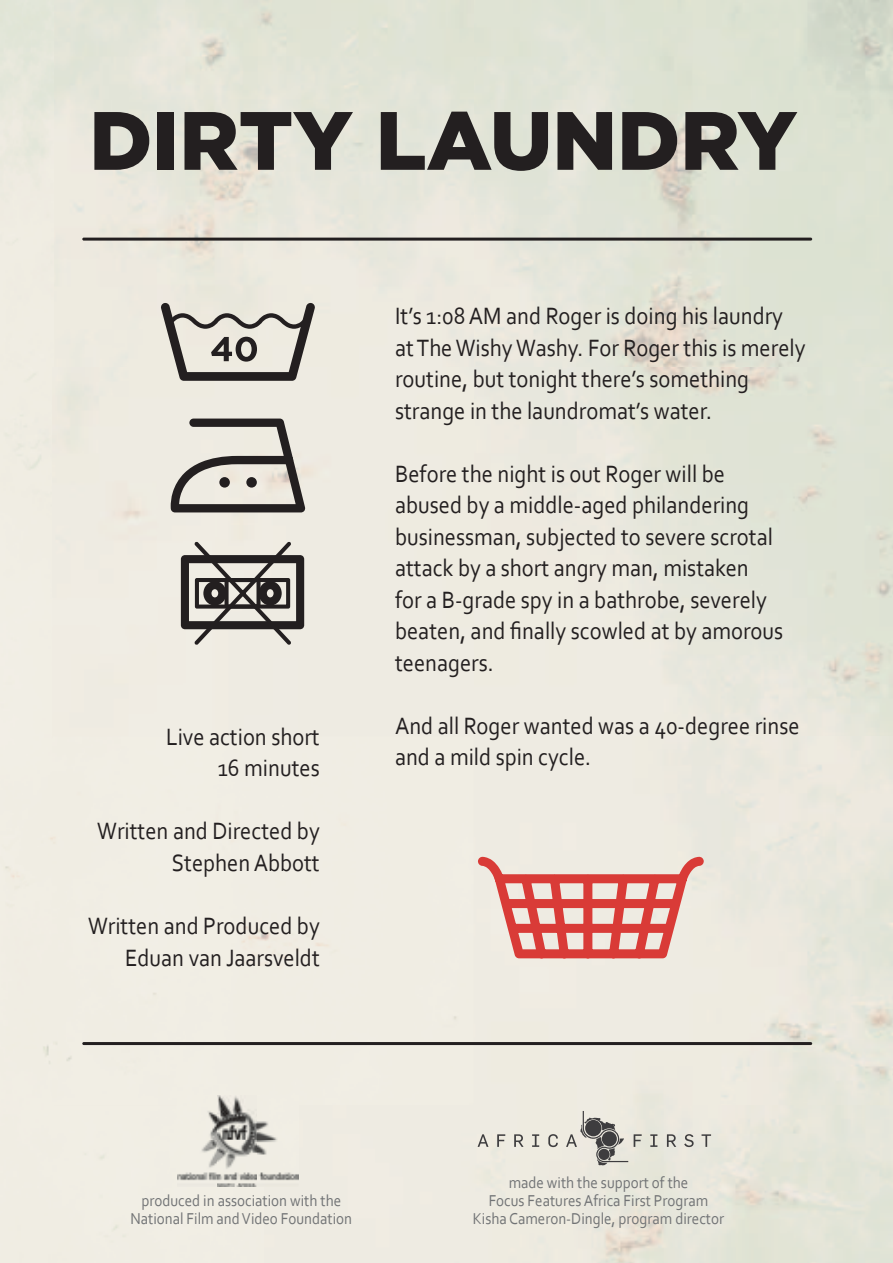
<style>
.page{position:relative;width:893px;height:1263px;background:#fff}
.page>*{position:absolute;margin:0;border:0;box-sizing:border-box;transform-origin:0 0}
.t1{font:900 82.5px "Gotham HTF";color:#231f20}
.t2{font:24.75px/31.5px "Corbel";color:#231f20;text-align:right;scale:.91 1}
.t3{font:16.5px/18px "Corbel";color:#717375;text-align:center;scale:.91 1}
</style>
<div class="page">
<div style="left:210px;top:1186px;width:54px;height:77px;background:#f0ede4"></div>
<svg style="left:171px;top:419px;width:134px;height:93px;background:#b1ada6"></svg>
<svg style="left:478px;top:857px;width:226px;height:102px;background:#e5a099"></svg>
<svg style="left:160px;top:302px;width:155px;height:79px;background:#b4b0a9"></svg>
<svg style="left:181px;top:542px;width:123px;height:103px;background:#95918d"></svg>
<svg style="left:478px;top:1134px;width:10px;height:13px"></svg>
<svg style="left:497px;top:1134px;width:8px;height:13px"></svg>
<svg style="left:514px;top:1134px;width:10px;height:13px"></svg>
<svg style="left:532px;top:1134px;width:7px;height:13px"></svg>
<svg style="left:548px;top:1134px;width:10px;height:13px"></svg>
<svg style="left:634px;top:1134px;width:8px;height:13px"></svg>
<svg style="left:650px;top:1134px;width:7px;height:13px"></svg>
<svg style="left:667px;top:1134px;width:9px;height:13px"></svg>
<svg style="left:684px;top:1134px;width:10px;height:13px"></svg>
<svg style="left:701px;top:1134px;width:10px;height:13px"></svg>
<svg style="left:566px;top:1111px;width:62px;height:54px;background:#bab8b1"></svg>
<img style="left:178px;top:1095px;width:120px;height:91px">
<hr style="left:82px;top:238px;width:730px;height:3px;background:#231f20;border-radius:2px">
<hr style="left:82px;top:1042px;width:730px;height:3px;background:#231f20;border-radius:2px">
<h1 class="t1" style="left:89px;top:93px;width:709px">DIRTY LAUNDRY</h1>
<p class="t2" style="left:166px;top:720px;width:170px">Live action short<br>16 minutes</p>
<p class="t2" style="left:97px;top:815px;width:246px">Written and Directed by<br>Stephen Abbott</p>
<p class="t2" style="left:88px;top:909px;width:256px">Written and Produced by<br>Eduan van Jaarsveldt</p>
<p class="t2" style="left:395px;top:299px;width:453px;text-align:left">It’s 1:08 AM and Roger is doing his laundry at The Wishy Washy. For Roger this is merely routine, but tonight there’s something strange in the laundromat’s water.</p>
<p class="t2" style="left:395px;top:457px;width:428px;text-align:left">Before the night is out Roger will be abused by a middle-aged philandering businessman, subjected to severe scrotal attack by a short angry man, mistaken<br>for a B-grade spy in a bathrobe, severely beaten, and finally scowled at by amorous teenagers.</p>
<p class="t2" style="left:395px;top:709px;width:446px;text-align:left">And all Roger wanted was a 40-degree rinse and a mild spin cycle.</p>
<p class="t3" style="left:130px;top:1191px;width:245px">produced in association with the<br>National Film and Video Foundation</p>
<p class="t3" style="left:473px;top:1173px;width:278px">made with the support of the<br>Focus Features Africa First Program<br>Kisha Cameron-Dingle, program director</p>
</div>
